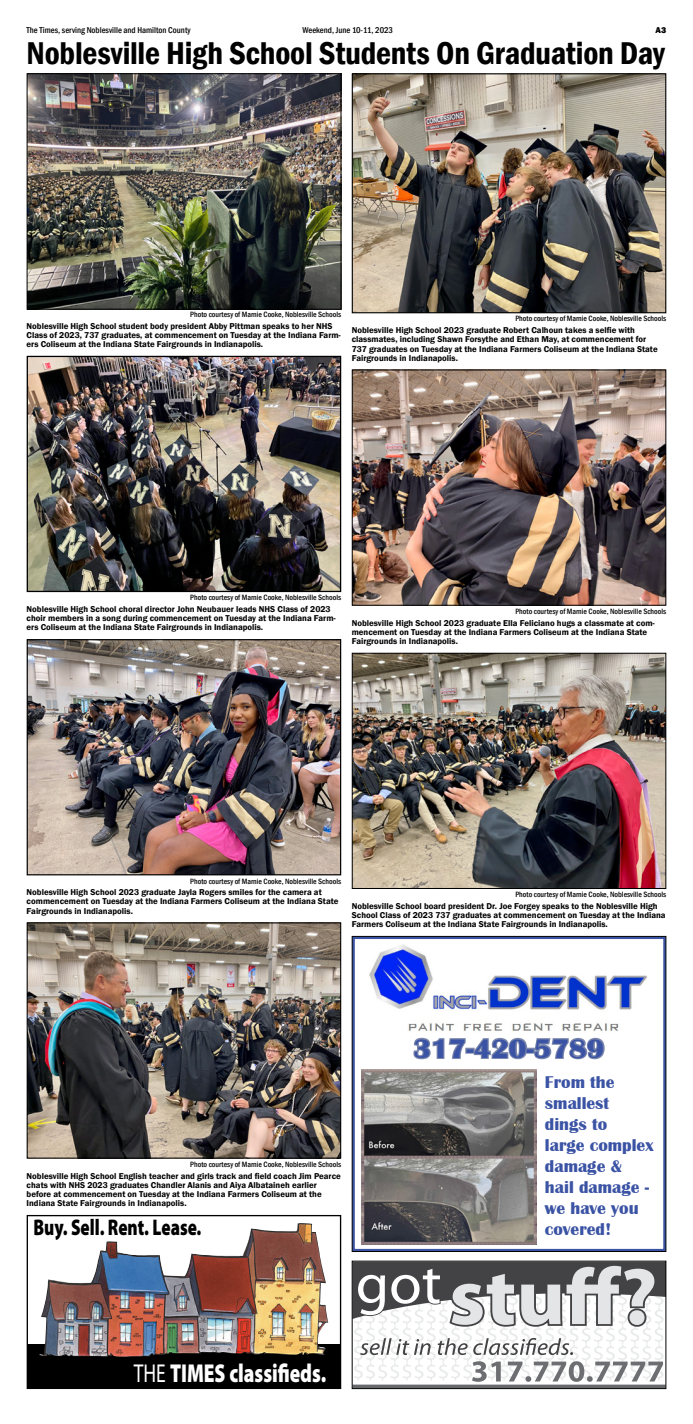
<style>
.page{position:relative;width:693px;height:1424px;background:#fff}
.page>*{position:absolute;margin:0;border:0;box-sizing:border-box;transform-origin:0 0}
.Regular_hed{font:600 condensed 32.38px "Franklin Gothic";letter-spacing:-.01em;color:#000}
.t1{font:700 27.56px "Britannic";color:#3b53a4;scale:1.05 1}
.t2{font:900 25.99px "Myriad Pro";color:#fff;scale:.75 1}
.t3{font:900 22.66px "Myriad Pro";color:#000;scale:.75 1}
.t4{font:700 17.5px/21px "Britannic";color:#3b53a4}
.cutline{font:600 8.75px/9.2px "Franklin Gothic";color:#000}
.t5{font:500 condensed 8.75px "Franklin Gothic";color:#000}
.t6{font:800 8.75px "Franklin Gothic";color:#000}
.photo_credit{font:500 condensed 7.88px "Franklin Gothic";color:#000}
.s1{font-weight:400}
</style>
<div class="page">
<img style="left:354px;top:75px;width:310px;height:236px">
<div style="left:352px;top:73px;width:314px;height:240px;border:1px solid #000"></div>
<img style="left:29px;top:75px;width:310px;height:233px">
<div style="left:27px;top:73px;width:314px;height:237px;border:1px solid #000"></div>
<img style="left:29px;top:358px;width:310px;height:232px">
<div style="left:27px;top:356px;width:314px;height:236px;border:1px solid #000"></div>
<img style="left:354px;top:371px;width:310px;height:233px">
<div style="left:352px;top:369px;width:314px;height:237px;border:1px solid #000"></div>
<img style="left:29px;top:641px;width:310px;height:232px">
<div style="left:27px;top:639px;width:314px;height:236px;border:1px solid #000"></div>
<img style="left:354px;top:655px;width:310px;height:232px">
<div style="left:352px;top:653px;width:314px;height:236px;border:1px solid #000"></div>
<img style="left:29px;top:924px;width:310px;height:232px">
<div style="left:27px;top:922px;width:314px;height:236px;border:1px solid #000"></div>
<img style="left:369px;top:944px;width:278px;height:87px">
<img style="left:361px;top:1069px;width:175px;height:175px">
<div style="left:352px;top:936px;width:314px;height:315px;border:3px solid #3b53a4"></div>
<svg style="left:412px;top:950px;width:194px;height:110px"></svg>
<div style="left:352px;top:936px;width:314px;height:316px;border:1px solid #000"></div>
<div style="left:27px;top:1344px;width:314px;height:44px;background:#000"></div>
<img style="left:40px;top:1223px;width:288px;height:134px">
<div style="left:27px;top:1215px;width:314px;height:174px;border:1px solid #000"></div>
<svg style="left:354px;top:1384px;width:310px;height:3px"></svg>
<svg style="left:354px;top:1262px;width:310px;height:119px"></svg>
<div style="left:352px;top:1260px;width:314px;height:129px;border:1px solid #000"></div>
<p class="t5" style="left:27px;top:24px;width:165px">The Times, serving Noblesville and Hamilton County</p>
<p class="t5" style="left:303px;top:24px;width:92px">Weekend, June 10-11, 2023</p>
<p class="t6" style="left:656px;top:24px;width:12px">A3</p>
<p class="Regular_hed" style="left:27px;top:32px;width:640px">Noblesville High School Students On Graduation Day</p>
<p class="photo_credit" style="left:190px;top:309px;width:152px">Photo courtesy of Marnie Cooke, Noblesville Schools</p>
<p class="cutline" style="left:27px;top:321px;width:316px">Noblesville High School student body president Abby Pittman speaks to her NHS<br>Class of 2023, 737 graduates, at commencement on Tuesday at the Indiana Farm&shy;ers Coliseum at the Indiana State Fairgrounds in Indianapolis.</p>
<p class="photo_credit" style="left:515px;top:314px;width:152px">Photo courtesy of Marnie Cooke, Noblesville Schools</p>
<p class="cutline" style="left:352px;top:326px;width:307px">Noblesville High School 2023 graduate Robert Calhoun takes a selfie with classmates, including Shawn Forsythe and Ethan May, at commencement for 737 graduates on Tuesday at the Indiana Farmers Coliseum at the Indiana State Fairgrounds in Indianapolis.</p>
<p class="photo_credit" style="left:190px;top:592px;width:152px">Photo courtesy of Marnie Cooke, Noblesville Schools</p>
<p class="cutline" style="left:27px;top:604px;width:311px">Noblesville High School choral director John Neubauer leads NHS Class of 2023 choir members in a song during commencement on Tuesday at the Indiana Farm&shy;ers Coliseum at the Indiana State Fairgrounds in Indianapolis.</p>
<p class="photo_credit" style="left:515px;top:606px;width:152px">Photo courtesy of Marnie Cooke, Noblesville Schools</p>
<p class="cutline" style="left:352px;top:618px;width:305px">Noblesville High School 2023 graduate Ella Feliciano hugs a classmate at com&shy;mencement on Tuesday at the Indiana Farmers Coliseum at the Indiana State<br>Fairgrounds in Indianapolis.</p>
<p class="photo_credit" style="left:190px;top:875px;width:152px">Photo courtesy of Marnie Cooke, Noblesville Schools</p>
<p class="cutline" style="left:27px;top:888px;width:313px">Noblesville High School 2023 graduate Jayla Rogers smiles for the camera at commencement on Tuesday at the Indiana Farmers Coliseum at the Indiana State<br>Fairgrounds in Indianapolis.</p>
<p class="photo_credit" style="left:515px;top:889px;width:152px">Photo courtesy of Marnie Cooke, Noblesville Schools</p>
<p class="cutline" style="left:352px;top:901px;width:315px">Noblesville School board president Dr. Joe Forgey speaks to the Noblesville High<br>School Class of 2023 737 graduates at commencement on Tuesday at the Indiana<br>Farmers Coliseum at the Indiana State Fairgrounds in Indianapolis.</p>
<p class="t1" style="left:413px;top:1033px;width:184px">317-420-5789</p>
<p class="t4" style="left:545px;top:1072px;width:110px">From the smallest dings to<br>large complex damage &amp; hail damage - we have you</p>
<p class="photo_credit" style="left:190px;top:1159px;width:152px">Photo courtesy of Marnie Cooke, Noblesville Schools</p>
<p class="cutline" style="left:27px;top:1171px;width:316px">Noblesville High School English teacher and girls track and field coach Jim Pearce chats with NHS 2023 graduates Chandler Alanis and Aiya Albataineh earlier before at commencement on Tuesday at the Indiana Farmers Coliseum at the Indiana State Fairgrounds in Indianapolis.</p>
<p class="t3" style="left:33px;top:1214px;width:225px">Buy. Sell. Rent. Lease.</p>
<p class="t4" style="left:545px;top:1219px;width:68px">covered!</p>
<p class="t2" style="left:134px;top:1358px;width:258px"><span class="s1">THE</span> TIMES classifieds.</p>
</div>
